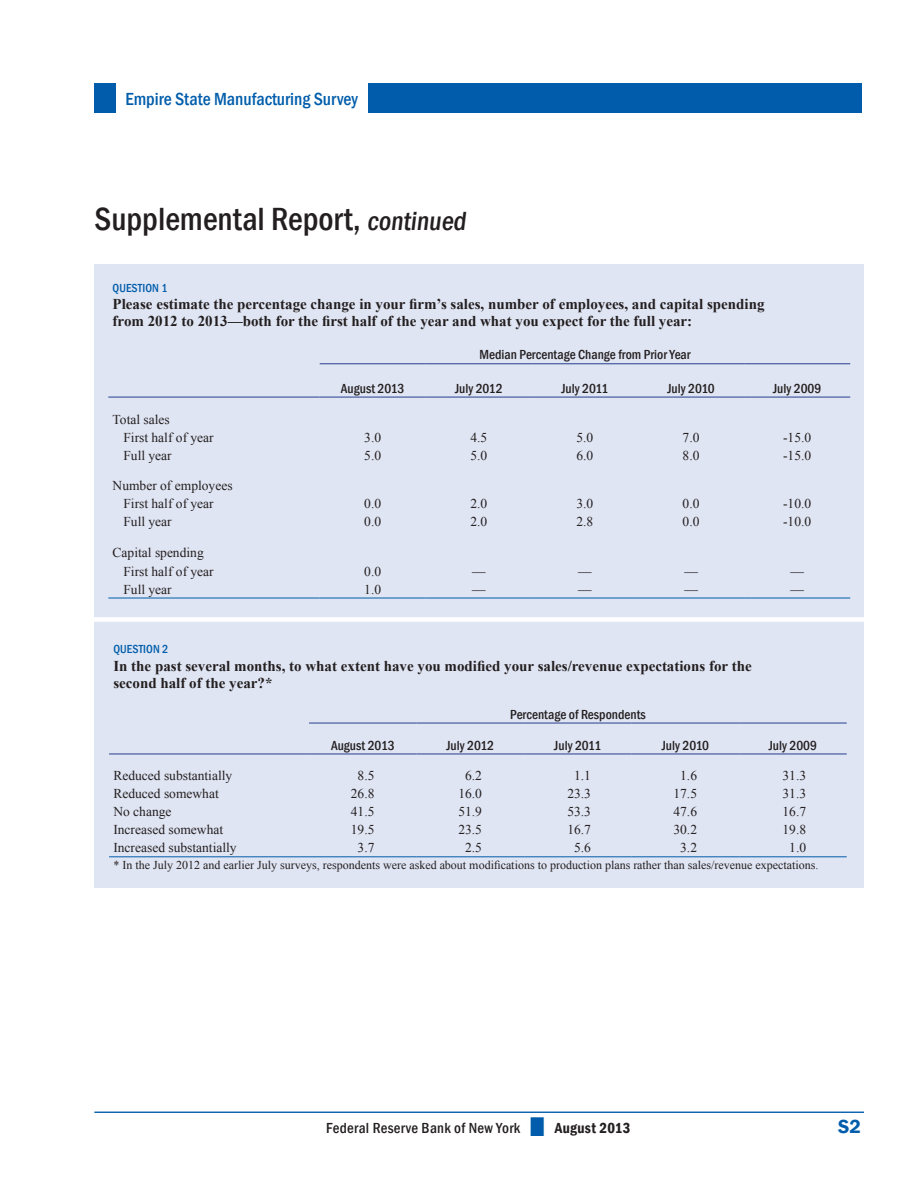
<style>
.page{position:relative;width:918px;height:1188px;background:#fff}
.page>*{position:absolute;margin:0;border:0;box-sizing:border-box;transform-origin:0 0}
.Headline4{font:500 condensed 33px "Franklin Gothic";color:#231f20}
.t1{font:600 19.5px "Franklin Gothic";color:#015dab}
.t2{font:500 condensed 18px "Franklin Gothic";color:#015dab}
.Table_head{font:700 15px/17.2px "Times New Roman";color:#231f20}
.t3{font:500 condensed 15px "Franklin Gothic";letter-spacing:.02em;color:#231f20}
.Table_cell_body{font:13.5px "Times New Roman";color:#231f20}
.Table_column_header{font:500 condensed 13.5px "Franklin Gothic";color:#231f20}
.Table_note{font:12px "Times New Roman";color:#231f20}
.Table_head-2{font:500 condensed 12px "Franklin Gothic";letter-spacing:.005em;color:#015dab}
.s1{font-size:27px}
.s2{color:#015dab}
.s3{font-weight:600}
</style>
<div class="page">
<div style="left:94px;top:83px;width:768px;height:30px;background:#015dab"></div>
<div style="left:116px;top:82px;width:251px;height:33px;background:#fff"></div>
<hr style="left:94px;top:1112px;width:770px;height:1px;background:#015dab">
<div style="left:94px;top:264px;width:770px;height:623px;background:#e0e5f3"></div>
<div style="left:84px;top:617px;width:783px;height:5px;background:#fff"></div>
<hr style="left:320px;top:363px;width:106px;height:1px;background:#253f8e">
<hr style="left:426px;top:363px;width:106px;height:1px;background:#253f8e">
<hr style="left:532px;top:363px;width:106px;height:1px;background:#253f8e">
<hr style="left:638px;top:363px;width:106px;height:1px;background:#253f8e">
<hr style="left:744px;top:363px;width:106px;height:1px;background:#253f8e">
<hr style="left:320px;top:598px;width:106px;height:1px;background:#015dab">
<hr style="left:426px;top:598px;width:106px;height:1px;background:#015dab">
<hr style="left:532px;top:598px;width:106px;height:1px;background:#015dab">
<hr style="left:638px;top:598px;width:106px;height:1px;background:#015dab">
<hr style="left:744px;top:598px;width:106px;height:1px;background:#015dab">
<hr style="left:108px;top:397px;width:212px;height:1px;background:#253f8e">
<hr style="left:320px;top:397px;width:106px;height:1px;background:#253f8e">
<hr style="left:426px;top:397px;width:106px;height:1px;background:#253f8e">
<hr style="left:532px;top:397px;width:106px;height:1px;background:#253f8e">
<hr style="left:638px;top:397px;width:106px;height:1px;background:#253f8e">
<hr style="left:744px;top:397px;width:106px;height:1px;background:#253f8e">
<hr style="left:108px;top:598px;width:212px;height:1px;background:#015dab">
<hr style="left:309px;top:723px;width:108px;height:1px;background:#253f8e">
<hr style="left:417px;top:723px;width:107px;height:1px;background:#253f8e">
<hr style="left:524px;top:723px;width:108px;height:1px;background:#253f8e">
<hr style="left:632px;top:723px;width:107px;height:1px;background:#253f8e">
<hr style="left:739px;top:723px;width:108px;height:1px;background:#253f8e">
<hr style="left:109px;top:754px;width:200px;height:1px;background:#253f8e">
<hr style="left:417px;top:754px;width:107px;height:1px;background:#253f8e">
<hr style="left:524px;top:754px;width:108px;height:1px;background:#253f8e">
<hr style="left:632px;top:754px;width:107px;height:1px;background:#253f8e">
<hr style="left:739px;top:754px;width:108px;height:1px;background:#253f8e">
<hr style="left:109px;top:856px;width:200px;height:1px;background:#015dab">
<hr style="left:309px;top:856px;width:108px;height:1px;background:#015dab">
<hr style="left:417px;top:856px;width:107px;height:1px;background:#015dab">
<hr style="left:524px;top:856px;width:108px;height:1px;background:#015dab">
<hr style="left:632px;top:856px;width:107px;height:1px;background:#015dab">
<hr style="left:739px;top:856px;width:108px;height:1px;background:#015dab">
<hr style="left:309px;top:754px;width:108px;height:1px;background:#253f8e">
<h3 class="t2" style="left:125px;top:87px;width:234px">Empire State Manufacturing Survey</h3>
<p class="Headline4" style="left:94px;top:198px;width:377px">Supplemental Report, <span class="s1">continued</span></p>
<p class="Table_head-2" style="left:113px;top:280px;width:56px">QUESTION 1</p>
<p class="Table_head" style="left:113px;top:295px;width:653px">Please estimate the percentage change in your firm’s sales, number of employees, and capital spending from 2012 to 2013—both for the first half of the year and what you expect for the full year:</p>
<p class="Table_column_header" style="left:479px;top:346px;width:213px">Median Percentage Change from Prior Year</p>
<p class="Table_column_header" style="left:341px;top:379px;width:65px">August 2013</p>
<p class="Table_column_header" style="left:455px;top:379px;width:49px">July 2012</p>
<p class="Table_column_header" style="left:561px;top:379px;width:49px">July 2011</p>
<p class="Table_column_header" style="left:667px;top:379px;width:49px">July 2010</p>
<p class="Table_column_header" style="left:773px;top:379px;width:50px">July 2009</p>
<p class="Table_cell_body" style="left:113px;top:410px;width:59px">Total sales</p>
<p class="Table_cell_body" style="left:123px;top:428px;width:92px">First half of year</p>
<p class="Table_cell_body" style="left:364px;top:428px;width:18px">3.0</p>
<p class="Table_cell_body" style="left:470px;top:428px;width:18px">4.5</p>
<p class="Table_cell_body" style="left:577px;top:428px;width:18px">5.0</p>
<p class="Table_cell_body" style="left:683px;top:428px;width:18px">7.0</p>
<p class="Table_cell_body" style="left:783px;top:428px;width:30px">-15.0</p>
<p class="Table_cell_body" style="left:123px;top:446px;width:50px">Full year</p>
<p class="Table_cell_body" style="left:364px;top:446px;width:18px">5.0</p>
<p class="Table_cell_body" style="left:470px;top:446px;width:18px">5.0</p>
<p class="Table_cell_body" style="left:577px;top:446px;width:18px">6.0</p>
<p class="Table_cell_body" style="left:683px;top:446px;width:18px">8.0</p>
<p class="Table_cell_body" style="left:783px;top:446px;width:30px">-15.0</p>
<p class="Table_cell_body" style="left:113px;top:477px;width:121px">Number of employees</p>
<p class="Table_cell_body" style="left:123px;top:495px;width:92px">First half of year</p>
<p class="Table_cell_body" style="left:364px;top:495px;width:18px">0.0</p>
<p class="Table_cell_body" style="left:470px;top:495px;width:18px">2.0</p>
<p class="Table_cell_body" style="left:577px;top:495px;width:18px">3.0</p>
<p class="Table_cell_body" style="left:683px;top:495px;width:18px">0.0</p>
<p class="Table_cell_body" style="left:783px;top:495px;width:30px">-10.0</p>
<p class="Table_cell_body" style="left:123px;top:513px;width:50px">Full year</p>
<p class="Table_cell_body" style="left:364px;top:513px;width:18px">0.0</p>
<p class="Table_cell_body" style="left:470px;top:513px;width:18px">2.0</p>
<p class="Table_cell_body" style="left:577px;top:513px;width:18px">2.8</p>
<p class="Table_cell_body" style="left:683px;top:513px;width:18px">0.0</p>
<p class="Table_cell_body" style="left:783px;top:513px;width:30px">-10.0</p>
<p class="Table_cell_body" style="left:113px;top:544px;width:93px">Capital spending</p>
<p class="Table_cell_body" style="left:123px;top:562px;width:92px">First half of year</p>
<p class="Table_cell_body" style="left:364px;top:562px;width:18px">0.0</p>
<p class="Table_cell_body" style="left:472px;top:562px;width:15px">—</p>
<p class="Table_cell_body" style="left:578px;top:562px;width:15px">—</p>
<p class="Table_cell_body" style="left:684px;top:562px;width:15px">—</p>
<p class="Table_cell_body" style="left:790px;top:562px;width:15px">—</p>
<p class="Table_cell_body" style="left:123px;top:580px;width:50px">Full year</p>
<p class="Table_cell_body" style="left:364px;top:580px;width:18px">1.0</p>
<p class="Table_cell_body" style="left:472px;top:580px;width:15px">—</p>
<p class="Table_cell_body" style="left:578px;top:580px;width:15px">—</p>
<p class="Table_cell_body" style="left:684px;top:580px;width:15px">—</p>
<p class="Table_cell_body" style="left:790px;top:580px;width:15px">—</p>
<p class="Table_head-2" style="left:113px;top:641px;width:56px">QUESTION 2</p>
<p class="Table_head" style="left:113px;top:657px;width:640px">In the past several months, to what extent have you modified your sales/revenue expectations for the second half of the year?*</p>
<p class="Table_column_header" style="left:510px;top:705px;width:137px">Percentage of Respondents</p>
<p class="Table_column_header" style="left:331px;top:736px;width:65px">August 2013</p>
<p class="Table_column_header" style="left:447px;top:736px;width:49px">July 2012</p>
<p class="Table_column_header" style="left:554px;top:736px;width:49px">July 2011</p>
<p class="Table_column_header" style="left:662px;top:736px;width:49px">July 2010</p>
<p class="Table_column_header" style="left:769px;top:736px;width:50px">July 2009</p>
<p class="Table_cell_body" style="left:113px;top:767px;width:120px">Reduced substantially</p>
<p class="Table_cell_body" style="left:358px;top:767px;width:18px">8.5</p>
<p class="Table_cell_body" style="left:465px;top:767px;width:18px">6.2</p>
<p class="Table_cell_body" style="left:574px;top:767px;width:18px">1.1</p>
<p class="Table_cell_body" style="left:680px;top:767px;width:18px">1.6</p>
<p class="Table_cell_body" style="left:783px;top:767px;width:25px">31.3</p>
<p class="Table_cell_body" style="left:113px;top:785px;width:107px">Reduced somewhat</p>
<p class="Table_cell_body" style="left:351px;top:785px;width:25px">26.8</p>
<p class="Table_cell_body" style="left:458px;top:785px;width:25px">16.0</p>
<p class="Table_cell_body" style="left:567px;top:785px;width:25px">23.3</p>
<p class="Table_cell_body" style="left:673px;top:785px;width:25px">17.5</p>
<p class="Table_cell_body" style="left:783px;top:785px;width:25px">31.3</p>
<p class="Table_cell_body" style="left:113px;top:803px;width:60px">No change</p>
<p class="Table_cell_body" style="left:351px;top:803px;width:25px">41.5</p>
<p class="Table_cell_body" style="left:458px;top:803px;width:25px">51.9</p>
<p class="Table_cell_body" style="left:567px;top:803px;width:25px">53.3</p>
<p class="Table_cell_body" style="left:673px;top:803px;width:25px">47.6</p>
<p class="Table_cell_body" style="left:783px;top:803px;width:25px">16.7</p>
<p class="Table_cell_body" style="left:113px;top:821px;width:111px">Increased somewhat</p>
<p class="Table_cell_body" style="left:351px;top:821px;width:25px">19.5</p>
<p class="Table_cell_body" style="left:458px;top:821px;width:25px">23.5</p>
<p class="Table_cell_body" style="left:567px;top:821px;width:25px">16.7</p>
<p class="Table_cell_body" style="left:673px;top:821px;width:25px">30.2</p>
<p class="Table_cell_body" style="left:783px;top:821px;width:25px">19.8</p>
<p class="Table_cell_body" style="left:113px;top:839px;width:125px">Increased substantially</p>
<p class="Table_cell_body" style="left:358px;top:839px;width:18px">3.7</p>
<p class="Table_cell_body" style="left:465px;top:839px;width:18px">2.5</p>
<p class="Table_cell_body" style="left:574px;top:839px;width:18px">5.6</p>
<p class="Table_cell_body" style="left:680px;top:839px;width:18px">3.2</p>
<p class="Table_cell_body" style="left:789px;top:839px;width:18px">1.0</p>
<p class="Table_note" style="left:113px;top:857px;width:707px">* In the July 2012 and earlier July surveys, respondents were asked about modifications to production plans rather than sales/revenue expectations.</p>
<p class="t3" style="left:326px;top:1118px;width:306px">Federal Reserve Bank of New York <span class="s2">■</span> <span class="s3">August 2013</span></p>
<p class="t1" style="left:838px;top:1115px;width:24px">S2</p>
</div>
